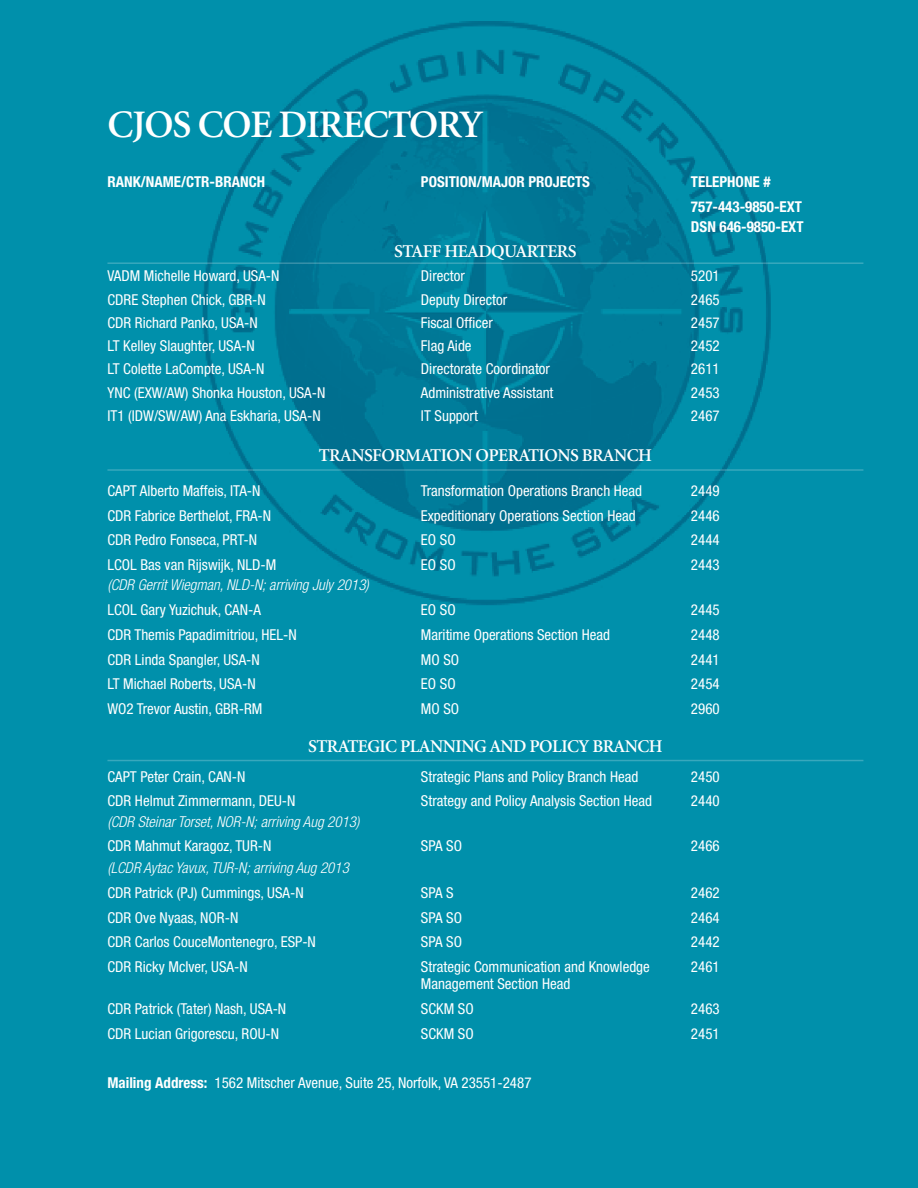
<style>
.page{position:relative;width:918px;height:1188px;background:#0090ab}
.page>*{position:absolute;margin:0;border:0;box-sizing:border-box;transform-origin:0 0}
.t1{font:39px "Minion Semibold SC";letter-spacing:-.03em;color:#fff}
.t2{font:18px "Minion Semibold SC";letter-spacing:-.03em;color:#fff}
.t3{font:condensed 15px "Helvetica Neue";color:#fff}
.t4{font:italic 300 condensed 15px "Helvetica Neue";color:#fff}
.t5{font:700 condensed 15px/24.8px "Helvetica Neue";color:#fff}
.s1{font-weight:700}
</style>
<div class="page">
<img style="left:202px;top:22px;width:569px;height:583px">
<hr style="left:107px;top:262px;width:756px;height:2px;background:#fff">
<hr style="left:107px;top:469px;width:756px;height:2px;background:#fff">
<hr style="left:107px;top:760px;width:756px;height:1px;background:#fff">
<hr style="left:0;top:796px;width:1px;height:392px;background:#e7e2cd">
<h1 class="t1" style="left:107px;top:105px;width:377px">CJOS COE DIRECTORY</h1>
<p class="t5" style="left:107px;top:169px;width:159px">RANK/NAME/CTR-BRANCH</p>
<p class="t5" style="left:421px;top:169px;width:171px">POSITION/MAJOR PROJECTS</p>
<p class="t5" style="left:691px;top:169px;width:113px">TELEPHONE #<br>757-443-9850-EXT</p>
<p class="t5" style="left:691px;top:214px;width:114px">DSN 646-9850-EXT</p>
<p class="t2" style="left:394px;top:242px;width:184px">STAFF HEADQUARTERS</p>
<p class="t3" style="left:107px;top:267px;width:174px">VADM Michelle Howard, USA-N</p>
<p class="t3" style="left:421px;top:267px;width:45px">Director</p>
<p class="t3" style="left:691px;top:267px;width:30px">5201</p>
<p class="t3" style="left:107px;top:291px;width:160px">CDRE Stephen Chick, GBR-N</p>
<p class="t3" style="left:421px;top:291px;width:88px">Deputy Director</p>
<p class="t3" style="left:691px;top:291px;width:30px">2465</p>
<p class="t3" style="left:107px;top:314px;width:152px">CDR Richard Panko, USA-N</p>
<p class="t3" style="left:421px;top:314px;width:73px">Fiscal Officer</p>
<p class="t3" style="left:691px;top:314px;width:30px">2457</p>
<p class="t3" style="left:107px;top:337px;width:149px">LT Kelley Slaughter, USA-N</p>
<p class="t3" style="left:421px;top:337px;width:52px">Flag Aide</p>
<p class="t3" style="left:691px;top:337px;width:30px">2452</p>
<p class="t3" style="left:107px;top:360px;width:159px">LT Colette LaCompte, USA-N</p>
<p class="t3" style="left:421px;top:360px;width:131px">Directorate Coordinator</p>
<p class="t3" style="left:691px;top:360px;width:30px">2611</p>
<p class="t3" style="left:107px;top:384px;width:219px">YNC (EXW/AW) Shonka Houston, USA-N</p>
<p class="t3" style="left:421px;top:384px;width:134px">Administrative Assistant</p>
<p class="t3" style="left:691px;top:384px;width:30px">2453</p>
<p class="t3" style="left:107px;top:407px;width:215px">IT1 (IDW/SW/AW) Ana Eskharia, USA-N</p>
<p class="t3" style="left:421px;top:407px;width:58px">IT Support</p>
<p class="t3" style="left:691px;top:407px;width:30px">2467</p>
<p class="t2" style="left:319px;top:446px;width:335px">TRANSFORMATION OPERATIONS BRANCH</p>
<p class="t3" style="left:107px;top:482px;width:154px">CAPT Alberto Maffeis, ITA-N</p>
<p class="t3" style="left:421px;top:482px;width:223px">Transformation Operations Branch Head</p>
<p class="t3" style="left:691px;top:482px;width:30px">2449</p>
<p class="t3" style="left:107px;top:507px;width:165px">CDR Fabrice Berthelot, FRA-N</p>
<p class="t3" style="left:421px;top:507px;width:216px">Expeditionary Operations Section Head</p>
<p class="t3" style="left:691px;top:507px;width:30px">2446</p>
<p class="t3" style="left:107px;top:531px;width:151px">CDR Pedro Fonseca, PRT-N</p>
<p class="t3" style="left:421px;top:531px;width:36px">EO SO</p>
<p class="t3" style="left:691px;top:531px;width:30px">2444</p>
<p class="t3" style="left:107px;top:556px;width:170px">LCOL Bas van Rijswijk, NLD-M</p>
<p class="t3" style="left:421px;top:556px;width:36px">EO SO</p>
<p class="t3" style="left:691px;top:556px;width:30px">2443</p>
<p class="t4" style="left:107px;top:576px;width:263px">(CDR Gerrit Wiegman, NLD-N; arriving July 2013)</p>
<p class="t3" style="left:107px;top:601px;width:155px">LCOL Gary Yuzichuk, CAN-A</p>
<p class="t3" style="left:421px;top:601px;width:36px">EO SO</p>
<p class="t3" style="left:691px;top:601px;width:30px">2445</p>
<p class="t3" style="left:107px;top:626px;width:191px">CDR Themis Papadimitriou, HEL-N</p>
<p class="t3" style="left:421px;top:626px;width:191px">Maritime Operations Section Head</p>
<p class="t3" style="left:691px;top:626px;width:30px">2448</p>
<p class="t3" style="left:107px;top:651px;width:154px">CDR Linda Spangler, USA-N</p>
<p class="t3" style="left:421px;top:651px;width:40px">MO SO</p>
<p class="t3" style="left:691px;top:651px;width:30px">2441</p>
<p class="t3" style="left:107px;top:675px;width:150px">LT Michael Roberts, USA-N</p>
<p class="t3" style="left:421px;top:675px;width:36px">EO SO</p>
<p class="t3" style="left:691px;top:675px;width:30px">2454</p>
<p class="t3" style="left:107px;top:700px;width:156px">WO2 Trevor Austin, GBR-RM</p>
<p class="t3" style="left:421px;top:700px;width:40px">MO SO</p>
<p class="t3" style="left:691px;top:700px;width:30px">2960</p>
<p class="t2" style="left:308px;top:737px;width:356px">STRATEGIC PLANNING AND POLICY BRANCH</p>
<p class="t3" style="left:107px;top:768px;width:140px">CAPT Peter Crain, CAN-N</p>
<p class="t3" style="left:421px;top:768px;width:219px">Strategic Plans and Policy Branch Head</p>
<p class="t3" style="left:691px;top:768px;width:30px">2450</p>
<p class="t3" style="left:107px;top:792px;width:190px">CDR Helmut Zimmermann, DEU-N</p>
<p class="t3" style="left:421px;top:792px;width:233px">Strategy and Policy Analysis Section Head</p>
<p class="t3" style="left:691px;top:792px;width:30px">2440</p>
<p class="t4" style="left:107px;top:813px;width:253px">(CDR Steinar Torset, NOR-N; arriving Aug 2013)</p>
<p class="t3" style="left:107px;top:837px;width:166px">CDR Mahmut Karagoz, TUR-N</p>
<p class="t3" style="left:421px;top:837px;width:43px">SPA SO</p>
<p class="t3" style="left:691px;top:837px;width:30px">2466</p>
<p class="t4" style="left:107px;top:859px;width:243px">(LCDR Aytac Yavux, TUR-N; arriving Aug 2013</p>
<p class="t3" style="left:107px;top:884px;width:198px">CDR Patrick (PJ) Cummings, USA-N</p>
<p class="t3" style="left:421px;top:884px;width:34px">SPA S</p>
<p class="t3" style="left:691px;top:884px;width:30px">2462</p>
<p class="t3" style="left:107px;top:909px;width:132px">CDR Ove Nyaas, NOR-N</p>
<p class="t3" style="left:421px;top:909px;width:43px">SPA SO</p>
<p class="t3" style="left:691px;top:909px;width:30px">2464</p>
<p class="t3" style="left:107px;top:933px;width:210px">CDR Carlos CouceMontenegro, ESP-N</p>
<p class="t3" style="left:421px;top:933px;width:43px">SPA SO</p>
<p class="t3" style="left:691px;top:933px;width:30px">2442</p>
<p class="t3" style="left:107px;top:958px;width:142px">CDR Ricky McIver, USA-N</p>
<p class="t3" style="left:421px;top:958px;width:230px">Strategic Communication and Knowledge</p>
<p class="t3" style="left:691px;top:958px;width:30px">2461</p>
<p class="t3" style="left:421px;top:975px;width:151px">Management Section Head</p>
<p class="t3" style="left:107px;top:1000px;width:180px">CDR Patrick (Tater) Nash, USA-N</p>
<p class="t3" style="left:421px;top:1000px;width:54px">SCKM SO</p>
<p class="t3" style="left:691px;top:1000px;width:30px">2463</p>
<p class="t3" style="left:107px;top:1025px;width:173px">CDR Lucian Grigorescu, ROU-N</p>
<p class="t3" style="left:421px;top:1025px;width:54px">SCKM SO</p>
<p class="t3" style="left:691px;top:1025px;width:30px">2451</p>
<p class="t3" style="left:107px;top:1074px;width:426px"><span class="s1">Mailing Address:</span> 1562 Mitscher Avenue, Suite 25, Norfolk, VA 23551-2487</p>
</div>
